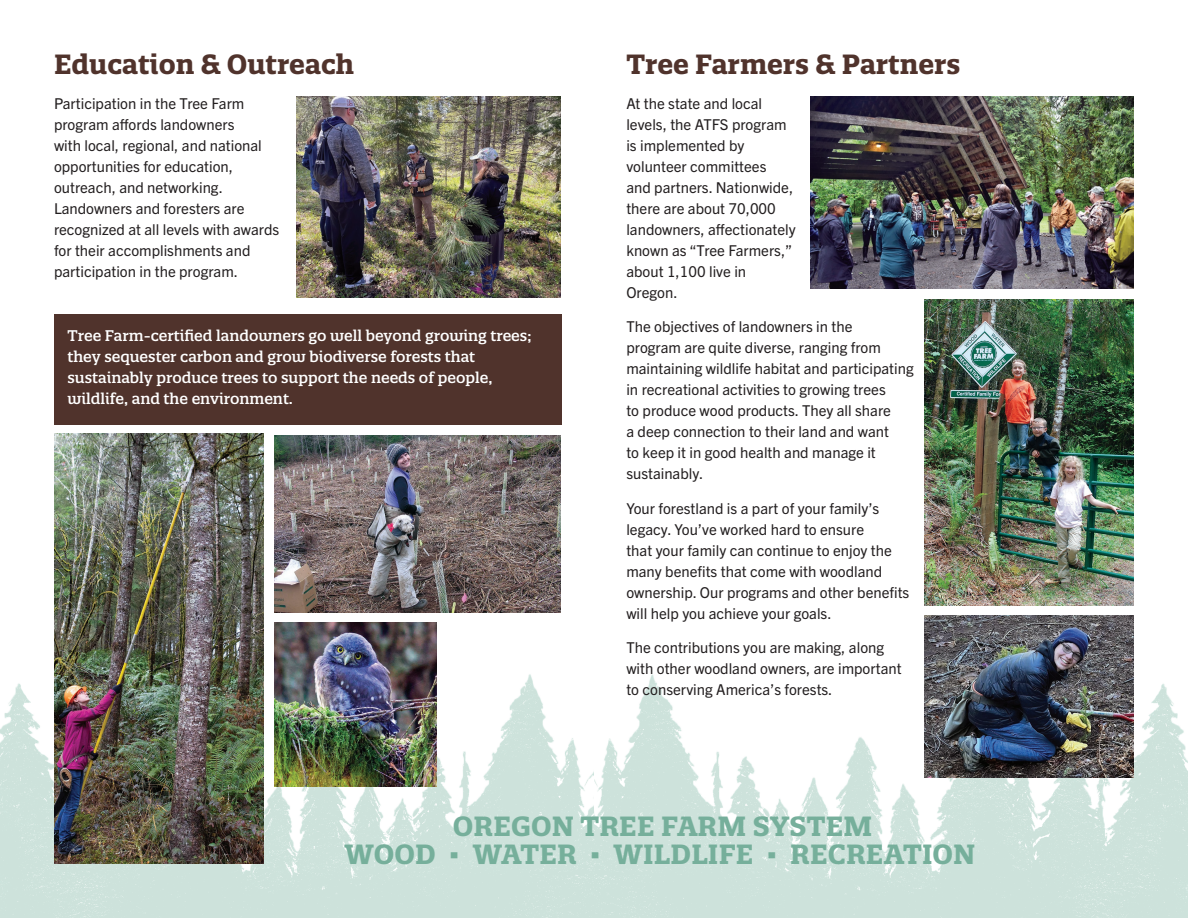
<style>
.page{position:relative;width:1188px;height:918px;background:#fff}
.page>*{position:absolute;margin:0;border:0;box-sizing:border-box;transform-origin:0 0}
.t1{font:700 27px "Quatro Slab";letter-spacing:.01em;color:#76af9b}
.t2{font:700 27px "Quatro Slab";color:#50332c}
.t3{font:15px/21px "Trade Gothic Next LT Pro";color:#231f20}
.t4{font:500 15px "Quatro Slab";color:#fff}
</style>
<div class="page">
<img style="left:594px;top:674px;width:594px;height:244px">
<img style="left:0;top:668px;width:594px;height:250px">
<div style="left:54px;top:315px;width:508px;height:110px;background:#50332c"></div>
<img style="left:296px;top:96px;width:265px;height:202px">
<img style="left:54px;top:434px;width:210px;height:430px">
<img style="left:274px;top:435px;width:287px;height:177px">
<img style="left:274px;top:623px;width:162px;height:164px">
<img style="left:924px;top:299px;width:210px;height:307px">
<img style="left:810px;top:96px;width:324px;height:192px">
<img style="left:924px;top:615px;width:210px;height:163px">
<p class="t2" style="left:54px;top:47px;width:302px">Education &amp; Outreach</p>
<p class="t3" style="left:54px;top:92px;width:227px">Participation in the Tree Farm program affords landowners<br>with local, regional, and national opportunities for education, outreach, and networking.<br>Landowners and foresters are recognized at all levels with awards for their accomplishments and participation in the program.</p>
<p class="t4" style="left:68px;top:326px;width:465px">Tree Farm-certified landowners go well beyond growing trees;</p>
<p class="t4" style="left:68px;top:347px;width:409px">they sequester carbon and grow biodiverse forests that</p>
<p class="t4" style="left:68px;top:368px;width:426px">sustainably produce trees to support the needs of people,</p>
<p class="t4" style="left:68px;top:389px;width:227px">wildlife, and the environment.</p>
<p class="t2" style="left:626px;top:47px;width:336px">Tree Farmers &amp; Partners</p>
<p class="t3" style="left:626px;top:92px;width:171px">At the state and local levels, the ATFS program is implemented by volunteer committees<br>and partners. Nationwide, there are about 70,000 landowners, affectionately known as “Tree Farmers,” about 1,100 live in<br>Oregon.</p>
<p class="t3" style="left:626px;top:315px;width:289px">The objectives of landowners in the<br>program are quite diverse, ranging from maintaining wildlife habitat and participating in recreational activities to growing trees<br>to produce wood products. They all share<br>a deep connection to their land and want<br>to keep it in good health and manage it sustainably.</p>
<p class="t3" style="left:626px;top:497px;width:284px">Your forestland is a part of your family’s legacy. You’ve worked hard to ensure<br>that your family can continue to enjoy the many benefits that come with woodland ownership. Our programs and other benefits will help you achieve your goals.</p>
<p class="t3" style="left:626px;top:636px;width:277px">The contributions you are making, along with other woodland owners, are important to conserving America’s forests.</p>
<p class="t1" style="left:453px;top:809px;width:421px">OREGON TREE FARM SYSTEM</p>
<p class="t1" style="left:345px;top:837px;width:632px">WOOD • WATER • WILDLIFE • RECREATION</p>
</div>
